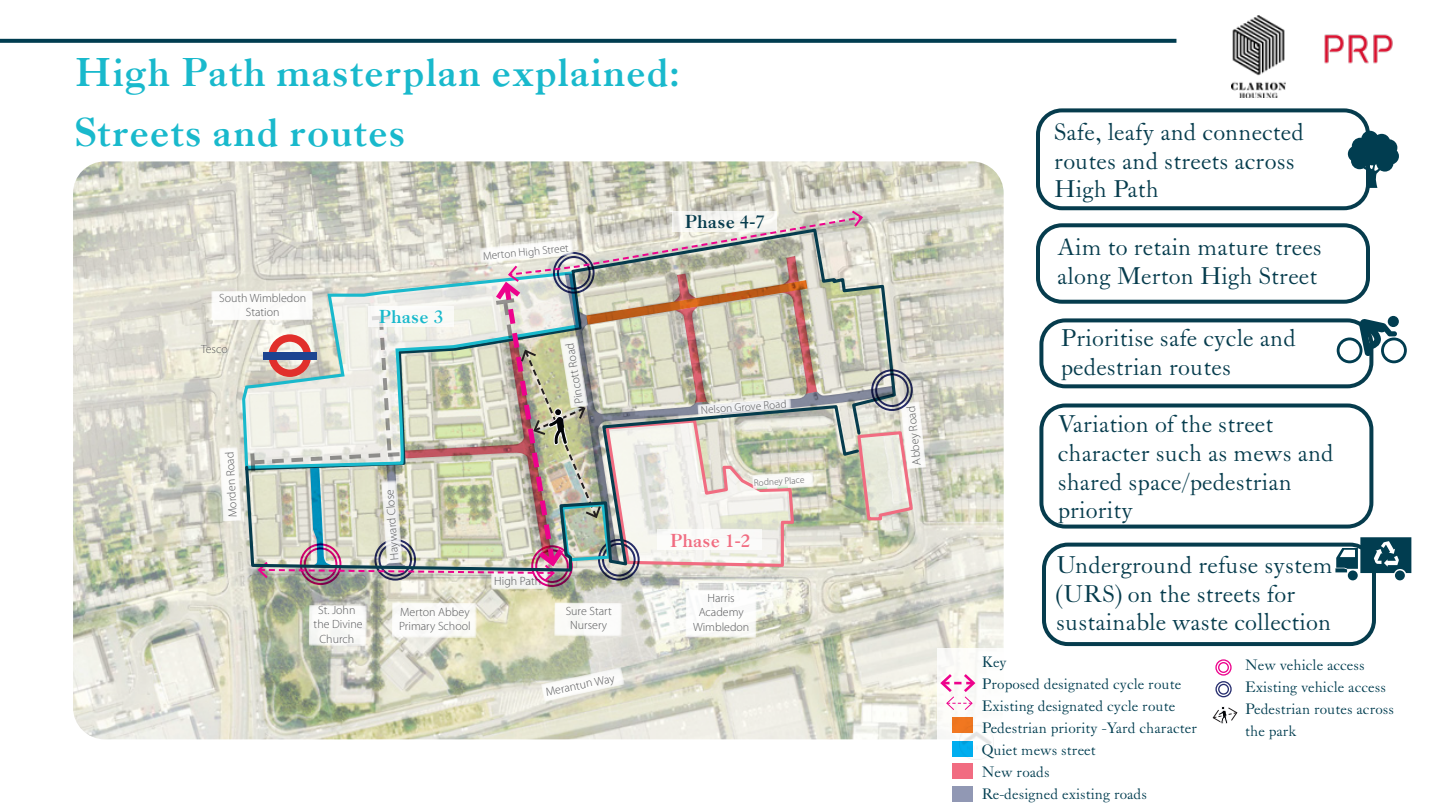
<style>
.page{position:relative;width:1440px;height:810px;background:#fff}
.page>*{position:absolute;margin:0;border:0;box-sizing:border-box;transform-origin:0 0}
.Headline_Title{font:700 40px "LTC Caslon Pro";color:#19b9cc}
.Body{font:24px/28.8px "LTC Caslon Pro";color:#063c4d}
.Body-2{font:700 18.8px "LTC Caslon Pro";color:#063c4d}
.Body-3{font:700 18.8px "LTC Caslon Pro";color:#f16c81}
.Body-4{font:700 18.8px "LTC Caslon Pro";color:#19b9cc}
.Title_1{font:15px/22px "LTC Caslon Pro";color:#013d50}
.t1{font:300 12px/14.4px "Myriad Pro";color:#57585a;text-align:center}
.t2{font:300 11.8px "Myriad Pro";color:#57585a}
.t3{font:300 11.2px "Myriad Pro";color:#57585a}
.t4{font:300 9.4px "Myriad Pro";color:#57585a}
</style>
<div class="page">
<svg style="left:0;top:39px;width:1176px;height:4px;background:#0b4557"></svg>
<img style="left:1231px;top:16px;width:55px;height:81px">
<img style="left:1324px;top:34px;width:69px;height:30px">
<img style="left:73px;top:161px;width:931px;height:578px">
<div style="left:937px;top:648px;width:444px;height:162px;background:#fff"></div>
<div style="left:1215px;top:681px;width:17px;height:16px;border:1px solid #272e6f;border-radius:50%"></div>
<div style="left:1218px;top:684px;width:11px;height:11px;border:1px solid #272e6f;border-radius:50%"></div>
<div style="left:952px;top:763px;width:21px;height:16px;background:#f16c81"></div>
<div style="left:952px;top:786px;width:21px;height:16px;background:#9198b4"></div>
<div style="left:952px;top:741px;width:21px;height:16px;background:#00aeef"></div>
<div style="left:952px;top:717px;width:21px;height:16px;background:#f47921"></div>
<svg style="left:938px;top:671px;width:39px;height:40px"></svg>
<svg style="left:1212px;top:706px;width:26px;height:18px"></svg>
<svg style="left:541px;top:667px;width:84px;height:34px"></svg>
<div style="left:211px;top:291px;width:102px;height:29px;background:#fff"></div>
<svg style="left:219px;top:446px;width:22px;height:75px"></svg>
<div style="left:309px;top:605px;width:58px;height:41px;background:#fff"></div>
<svg style="left:392px;top:608px;width:85px;height:30px"></svg>
<div style="left:554px;top:602px;width:68px;height:35px;background:#fff"></div>
<svg style="left:686px;top:590px;width:71px;height:48px"></svg>
<svg style="left:241px;top:270px;width:340px;height:338px;background:#c7ccbc"></svg>
<div style="left:1036px;top:108px;width:334px;height:102px;border:4px solid #063c4d;border-radius:24px"></div>
<div style="left:1039px;top:404px;width:334px;height:125px;border:4px solid #063c4d;border-radius:24px"></div>
<div style="left:1039px;top:318px;width:334px;height:70px;border:4px solid #063c4d;border-radius:24px"></div>
<div style="left:1042px;top:543px;width:334px;height:103px;border:4px solid #063c4d;border-radius:24px"></div>
<div style="left:1036px;top:223px;width:334px;height:81px;border:4px solid #063c4d;border-radius:24px"></div>
<svg style="left:1348px;top:131px;width:51px;height:57px"></svg>
<svg style="left:1337px;top:318px;width:70px;height:45px"></svg>
<div style="left:1388px;top:316px;width:11px;height:11px;background:#013d50;border-radius:50%"></div>
<div style="left:1348px;top:570px;width:10px;height:10px;background:#013d50;border-radius:50%"></div>
<div style="left:1395px;top:570px;width:10px;height:10px;background:#013d50;border-radius:50%"></div>
<svg style="left:1335px;top:537px;width:76px;height:36px"></svg>
<div style="left:300px;top:543px;width:41px;height:42px;border:2px solid #ed028c;border-radius:50%"></div>
<div style="left:531px;top:545px;width:42px;height:42px;border:2px solid #ed028c;border-radius:50%"></div>
<div style="left:1215px;top:659px;width:17px;height:17px;border:1px solid #ed028c;border-radius:50%"></div>
<div style="left:1218px;top:662px;width:11px;height:11px;border:1px solid #ed028c;border-radius:50%"></div>
<img style="left:248px;top:209px;width:678px;height:374px">
<p class="Headline_Title" style="left:74px;top:51px;width:607px">High Path masterplan explained:</p>
<p class="Headline_Title" style="left:74px;top:111px;width:333px">Streets and routes</p>
<p class="Body" style="left:1054px;top:118px;width:251px">Safe, leafy and connected routes and streets across<br>High Path</p>
<p class="t1" style="left:219px;top:291px;width:88px">South Wimbledon<br>Station</p>
<p class="t1" style="left:201px;top:342px;width:28px">Tesco</p>
<p class="Body-4" style="left:378px;top:306px;width:66px">Phase 3</p>
<p class="t3" style="left:482px;top:250px;width:88px;rotate:-6deg">Merton High Street</p>
<p class="t1" style="left:572px;top:405px;width:63px;rotate:-99deg">Pincott Road</p>
<p class="t1" style="left:226px;top:518px;width:67px;rotate:-93deg">Morden Road</p>
<p class="t1" style="left:318px;top:603px;width:39px">St. John</p>
<p class="t1" style="left:314px;top:617px;width:50px">the Divine<br>Church</p>
<p class="t2" style="left:388px;top:560px;width:72px;rotate:-94deg">Hayward Close</p>
<p class="t1" style="left:494px;top:574px;width:49px">High Path</p>
<p class="t1" style="left:399px;top:605px;width:73px;text-align:left">Merton Abbey<br>Primary School</p>
<p class="t1" style="left:566px;top:604px;width:47px">Sure Start<br>Nursery</p>
<p class="t1" style="left:544px;top:685px;width:72px;rotate:-12deg">Merantun Way</p>
<p class="Body-2" style="left:684px;top:212px;width:82px">Phase 4-7</p>
<p class="t3" style="left:700px;top:404px;width:87px;rotate:-4deg">Nelson Grove Road</p>
<p class="t4" style="left:754px;top:477px;width:52px;rotate:-3deg">Rodney Place</p>
<p class="Body-3" style="left:669px;top:530px;width:82px">Phase 1-2</p>
<p class="t1" style="left:693px;top:591px;width:58px">Harris<br>Academy<br>Wimbledon</p>
<p class="t1" style="left:910px;top:466px;width:60px;rotate:-96deg">Abbey Road</p>
<p class="Body" style="left:1057px;top:234px;width:266px">Aim to retain mature trees along Merton High Street</p>
<p class="Body" style="left:1061px;top:325px;width:237px">Prioritise safe cycle and pedestrian routes</p>
<p class="Body" style="left:1058px;top:411px;width:278px">Variation of the street character such as mews and shared space/pedestrian priority</p>
<p class="Body" style="left:1056px;top:551px;width:278px">Underground refuse system (URS) on the streets for sustainable waste collection</p>
<p class="Title_1" style="left:982px;top:651px;width:27px">Key</p>
<p class="Title_1" style="left:982px;top:673px;width:201px">Proposed designated cycle route</p>
<p class="Title_1" style="left:982px;top:695px;width:195px">Existing designated cycle route</p>
<p class="Title_1" style="left:982px;top:717px;width:217px">Pedestrian priority -Yard character</p>
<p class="Title_1" style="left:982px;top:739px;width:116px">Quiet mews street</p>
<p class="Title_1" style="left:982px;top:761px;width:69px">New roads</p>
<p class="Title_1" style="left:982px;top:783px;width:167px">Re-designed existing roads</p>
<p class="Title_1" style="left:1245px;top:655px;width:121px">New vehicle access</p>
<p class="Title_1" style="left:1245px;top:677px;width:142px">Existing vehicle access</p>
<p class="Title_1" style="left:1245px;top:699px;width:151px">Pedestrian routes across the park</p>
</div>
